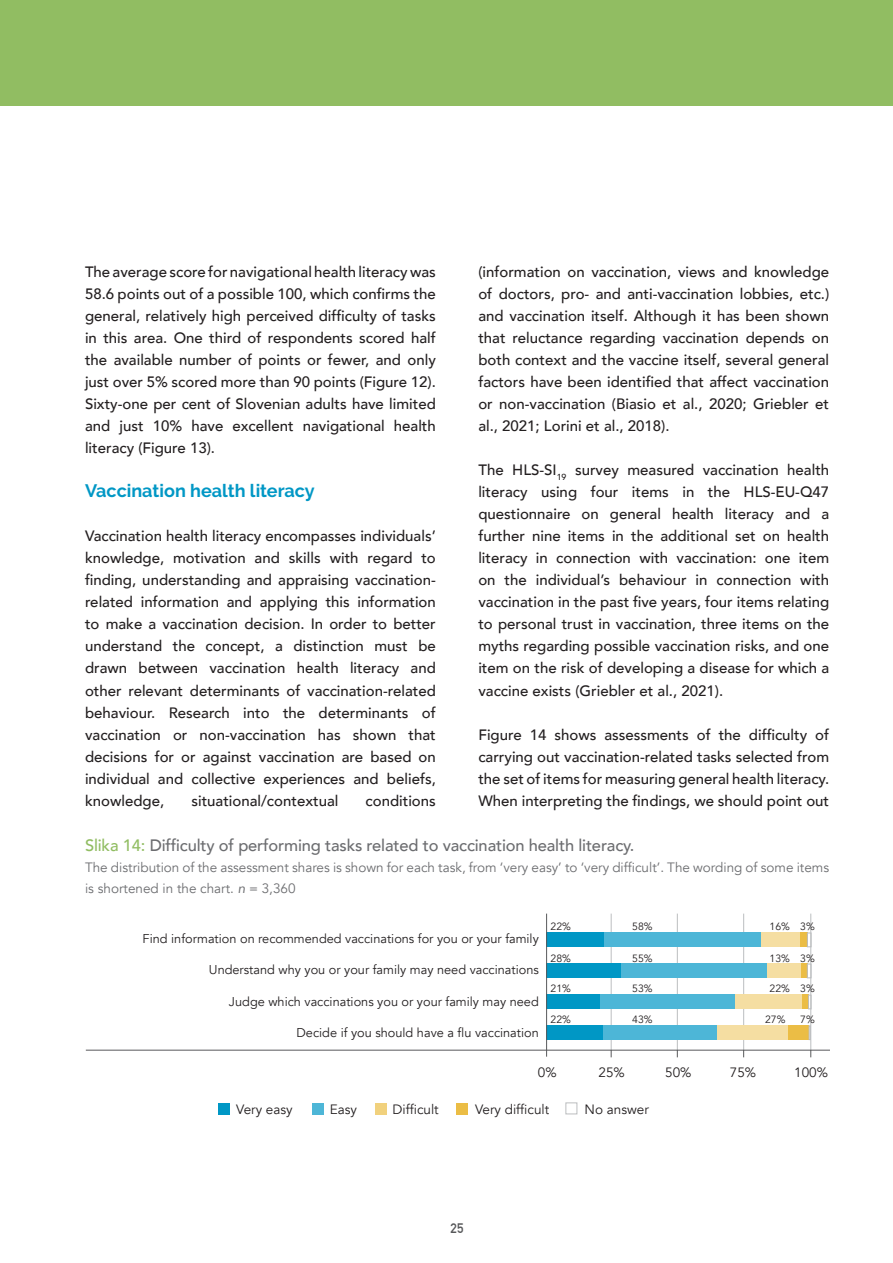
<style>
.page{position:relative;width:893px;height:1263px;background:#fff}
.page>*{position:absolute;margin:0;border:0;box-sizing:border-box;transform-origin:0 0}
.t1{font:700 18px "Raleway";color:#0097c5}
.t2{font:500 16.5px "Avenir";letter-spacing:-.01em;color:#6c6d70}
.t3{font:500 15px/22px "Avenir";color:#231f20;text-align:justify}
.t4{font:13.5px/21px "Avenir";color:#6c6d70}
.t5{font:13.5px "Avenir";color:#231f20}
.t6{font:700 13.5px "DIN Alternate";color:#57585a}
.t7{font:12.75px "Avenir";color:#231f20}
.t8{font:10.5px "Avenir";color:#231f20}
.s1{color:#91bd62}
.s2{font-style:italic}
</style>
<div class="page">
<div style="left:0;top:0;width:893px;height:106px;background:#91bd62"></div>
<div style="left:219px;top:1103px;width:11px;height:11px;background:#0097c5"></div>
<div style="left:313px;top:1103px;width:11px;height:11px;background:#4db6d7"></div>
<div style="left:375px;top:1103px;width:11px;height:11px;background:#f1d17d"></div>
<div style="left:456px;top:1103px;width:11px;height:11px;background:#ebbd45"></div>
<div style="left:566px;top:1103px;width:11px;height:11px;border:1px solid #bcbec0"></div>
<hr style="left:677px;top:913px;width:1px;height:138px;background:#bcbec0">
<hr style="left:611px;top:913px;width:1px;height:138px;background:#bcbec0">
<hr style="left:743px;top:913px;width:1px;height:138px;background:#bcbec0">
<hr style="left:810px;top:913px;width:1px;height:138px;background:#bcbec0">
<hr style="left:86px;top:1050px;width:744px;height:1px;background:#58595b">
<div style="left:546px;top:933px;width:59px;height:14px;background:#0097c5"></div>
<div style="left:799px;top:933px;width:8px;height:14px;background:#ebbd45"></div>
<div style="left:759px;top:933px;width:40px;height:14px;background:#f5dea2"></div>
<div style="left:605px;top:933px;width:156px;height:14px;background:#4db6d7"></div>
<div style="left:807px;top:933px;width:4px;height:14px;border:1px solid #bcbec0"></div>
<div style="left:546px;top:964px;width:75px;height:14px;background:#0097c5"></div>
<div style="left:800px;top:964px;width:7px;height:14px;background:#ebbd45"></div>
<div style="left:767px;top:964px;width:33px;height:14px;background:#f5dea2"></div>
<div style="left:621px;top:964px;width:146px;height:14px;background:#4db6d7"></div>
<div style="left:807px;top:964px;width:4px;height:14px;border:1px solid #bcbec0"></div>
<div style="left:546px;top:995px;width:55px;height:14px;background:#0097c5"></div>
<div style="left:801px;top:995px;width:7px;height:14px;background:#ebbd45"></div>
<div style="left:641px;top:995px;width:160px;height:14px;background:#f5dea2"></div>
<div style="left:601px;top:995px;width:134px;height:14px;background:#4db6d7"></div>
<div style="left:808px;top:995px;width:3px;height:14px;border:1px solid #bcbec0"></div>
<div style="left:547px;top:1026px;width:58px;height:14px;background:#0097c5"></div>
<div style="left:787px;top:1026px;width:22px;height:14px;background:#ebbd45"></div>
<div style="left:641px;top:1026px;width:146px;height:14px;background:#f5dea2"></div>
<div style="left:603px;top:1026px;width:114px;height:14px;background:#4db6d7"></div>
<svg style="left:809px;top:1026px;width:1px;height:14px"></svg>
<hr style="left:546px;top:913px;width:1px;height:144px;background:#58595b">
<p class="t3" style="left:85px;top:259px;width:352px">The average score for navigational health literacy was 58.6 points out of a possible 100, which confirms the general, relatively high perceived difficulty of tasks in this area. One third of respondents scored half the available number of points or fewer, and only just over 5% scored more than 90 points (Figure 12).<br>Sixty-one per cent of Slovenian adults have limited and just 10% have excellent navigational health literacy (Figure 13).</p>
<p class="t1" style="left:85px;top:480px;width:231px">Vaccination health literacy</p>
<p class="t3" style="left:85px;top:524px;width:352px">Vaccination health literacy encompasses individuals’ knowledge, motivation and skills with regard to finding, understanding and appraising vaccination&shy;related information and applying this information to make a vaccination decision. In order to better understand the concept, a distinction must be drawn between vaccination health literacy and other relevant determinants of vaccination-related behaviour. Research into the determinants of vaccination or non-vaccination has shown that decisions for or against vaccination are based on individual and collective experiences and beliefs, knowledge,</p>
<p class="t3" style="left:478px;top:259px;width:352px">(information on vaccination, views and knowledge of doctors, pro- and anti-vaccination lobbies, etc.) and vaccination itself. Although it has been shown that reluctance regarding vaccination depends on both context and the vaccine itself, several general factors have been identified that affect vaccination or non-vaccination (Biasio et al., 2020; Griebler et al., 2021; Lorini et al., 2018).</p>
<p class="t3" style="left:478px;top:458px;width:352px">The HLS-SI<sub>19</sub> survey measured vaccination health literacy using four items in the HLS-EU-Q47 questionnaire on general health literacy and a further nine items in the additional set on health literacy in connection with vaccination: one item on the individual’s behaviour in connection with vaccination in the past five years, four items relating to personal trust in vaccination, three items on the myths regarding possible vaccination risks, and one item on the risk of developing a disease for which a vaccine exists (Griebler et al., 2021).</p>
<p class="t3" style="left:478px;top:722px;width:352px">Figure 14 shows assessments of the difficulty of carrying out vaccination-related tasks selected from the set of items for measuring general health literacy.<br>When interpreting the findings, we should point out</p>
<p class="t2" style="left:85px;top:831px;width:551px"><span class="s1">Slika 14:</span> Difficulty of performing tasks related to vaccination health literacy.</p>
<p class="t4" style="left:85px;top:857px;width:746px">The distribution of the assessment shares is shown for each task, from ‘very easy’ to ‘very difficult’. The wording of some items is shortened in the chart. <span class="s2">n</span> = 3,360</p>
<p class="t3" style="left:191px;top:789px;width:148px">situational/contextual</p>
<p class="t3" style="left:366px;top:789px;width:72px">conditions</p>
<p class="t7" style="left:143px;top:931px;width:398px">Find information on recommended vaccinations for you or your family</p>
<p class="t7" style="left:209px;top:962px;width:331px">Understand why you or your family may need vaccinations</p>
<p class="t7" style="left:229px;top:994px;width:311px">Judge which vaccinations you or your family may need</p>
<p class="t7" style="left:296px;top:1025px;width:244px">Decide if you should have a flu vaccination</p>
<p class="t8" style="left:550px;top:920px;width:22px">22%</p>
<p class="t8" style="left:632px;top:920px;width:22px">58%</p>
<p class="t8" style="left:770px;top:920px;width:22px">16%</p>
<p class="t8" style="left:800px;top:920px;width:16px">3%</p>
<p class="t8" style="left:550px;top:952px;width:22px">28%</p>
<p class="t8" style="left:632px;top:952px;width:22px">55%</p>
<p class="t8" style="left:770px;top:952px;width:22px">13%</p>
<p class="t8" style="left:800px;top:952px;width:16px">3%</p>
<p class="t8" style="left:550px;top:982px;width:22px">21%</p>
<p class="t8" style="left:632px;top:982px;width:22px">53%</p>
<p class="t8" style="left:769px;top:982px;width:22px">22%</p>
<p class="t8" style="left:800px;top:982px;width:16px">3%</p>
<p class="t8" style="left:550px;top:1013px;width:22px">22%</p>
<p class="t8" style="left:632px;top:1013px;width:22px">43%</p>
<p class="t8" style="left:765px;top:1013px;width:22px">27%</p>
<p class="t8" style="left:800px;top:1013px;width:16px">7%</p>
<p class="t5" style="left:538px;top:1064px;width:20px">0%</p>
<p class="t5" style="left:598px;top:1064px;width:28px">25%</p>
<p class="t5" style="left:665px;top:1064px;width:28px">50%</p>
<p class="t5" style="left:730px;top:1064px;width:28px">75%</p>
<p class="t5" style="left:794px;top:1064px;width:35px">100%</p>
<p class="t5" style="left:236px;top:1101px;width:58px">Very easy</p>
<p class="t5" style="left:330px;top:1101px;width:29px">Easy</p>
<p class="t5" style="left:392px;top:1101px;width:48px">Difficult</p>
<p class="t5" style="left:475px;top:1101px;width:76px">Very difficult</p>
<p class="t5" style="left:585px;top:1101px;width:66px">No answer</p>
<p class="t6" style="left:451px;top:1217px;width:14px">25</p>
</div>
